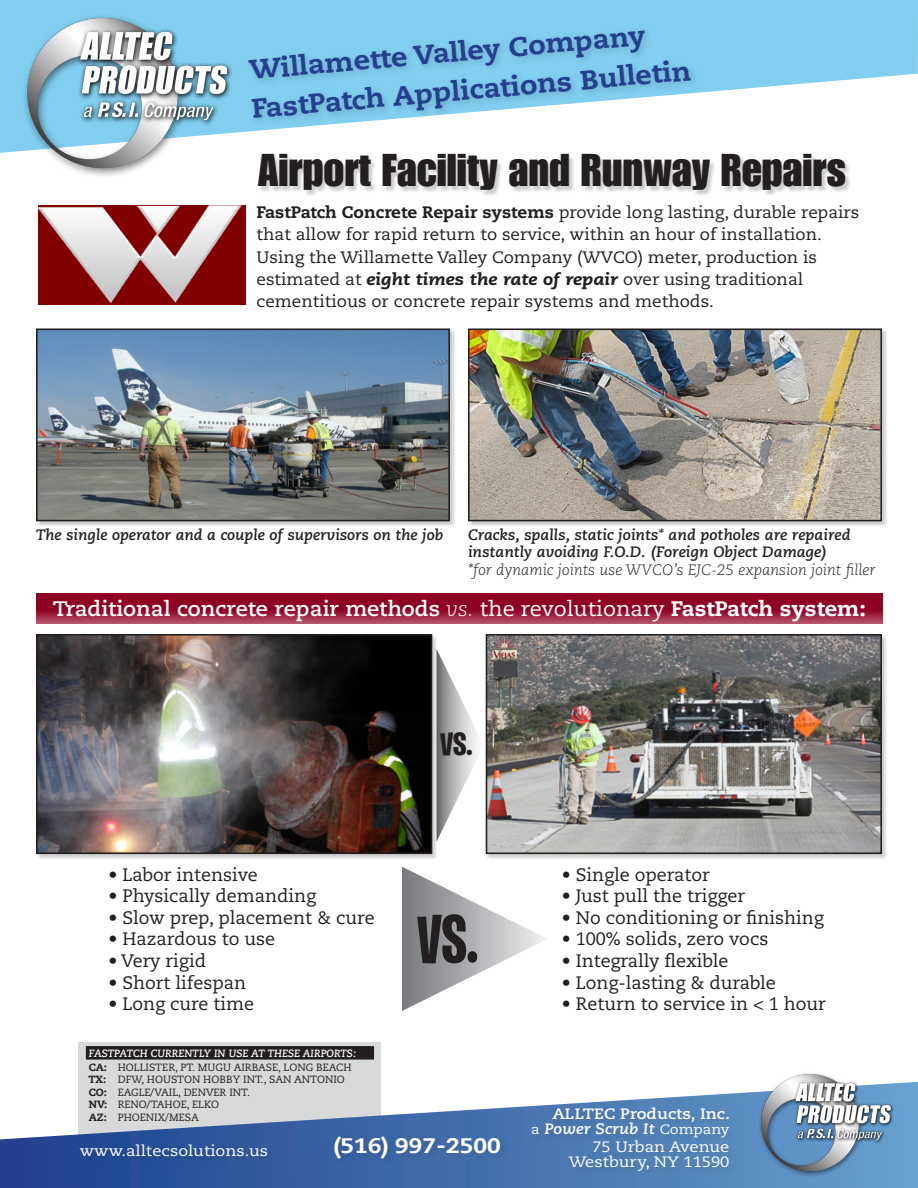
<style>
.page{position:relative;width:918px;height:1188px;background:#fff}
.page>*{position:absolute;margin:0;border:0;box-sizing:border-box;transform-origin:0 0}
.t1{font:700 68.1px "Burbank Big Condensed";color:#231f20;scale:.96 1}
.t2{font:45px "Impact LT Std";color:#231f20}
.t3{font:700 32.25px "Burbank Big Condensed";color:#231f20;scale:1.08 1}
.t4{font:800 27px "Caecilia LT Std";color:#253f8e;scale:1.05 1}
.t5{font:700 21px "Caecilia LT Std";color:#fff;scale:1.04 1}
.t6{font:800 21px "Caecilia LT Std";color:#fff;scale:1.1 1}
.t7{font:18px "Caecilia LT Std";color:#231f20}
.t8{font:16.5px/22px "Caecilia LT Std";color:#231f20}
.t9{font:italic 700 15px/16.5px "Caecilia LT Std";color:#231f20;scale:1.04 1}
.t10{font:italic 300 15px "Caecilia LT Std";color:#231f20;scale:1.04 1}
.t11{font:15px "Caecilia LT Std";color:#fff;scale:1.1 1}
.t12{font:italic 700 15px "Caecilia LT Std";color:#231f20}
.t13{font:italic 700 15px "Caecilia LT Std";color:#fff;scale:1.1 1}
.t14{font:700 15px "Caecilia LT Std";color:#fff;scale:1.1 1}
.t15{font:10.5px "Caecilia LT Std";color:#231f20}
.t16{font:italic 700 10.5px "Caecilia LT Std";color:#fff}
.s1{font-weight:800}
.s2{font-weight:800;font-style:italic}
.s3{font-weight:300;font-style:italic}
.s4{font-weight:400}
.s5{font-weight:400;font-style:normal;font-size:13.5px}
</style>
<div class="page">
<div style="left:79px;top:1042px;width:302px;height:110px;background:#d8d9db"></div>
<div style="left:86px;top:1046px;width:288px;height:14px;background:#231f20"></div>
<svg style="left:36px;top:594px;width:847px;height:30px;background:#981535"></svg>
<svg style="left:438px;top:652px;width:40px;height:187px"></svg>
<svg style="left:402px;top:867px;width:145px;height:144px"></svg>
<svg style="left:0;top:0;width:918px;height:153px;fill:#81ceef"></svg>
<svg style="left:0;top:1082px;width:918px;height:106px"></svg>
<div style="left:78px;top:1141px;width:198px;height:24px;background:#231f20;opacity:.18"></div>
<div style="left:332px;top:1133px;width:178px;height:35px;background:#3f67a4"></div>
<div style="left:258px;top:155px;width:593px;height:41px;background:#231f20;opacity:.22"></div>
<div style="left:36px;top:328px;width:420px;height:199px;background:#231f20;opacity:.22"></div>
<img style="left:39px;top:331px;width:408px;height:187px">
<div style="left:36px;top:328px;width:414px;height:193px;border:2px solid #231f20"></div>
<div style="left:468px;top:328px;width:420px;height:199px;background:#231f20;opacity:.22"></div>
<img style="left:471px;top:331px;width:408px;height:187px">
<div style="left:468px;top:328px;width:414px;height:193px;border:2px solid #231f20"></div>
<div style="left:36px;top:634px;width:402px;height:226px;background:#231f20;opacity:.22"></div>
<img style="left:39px;top:637px;width:390px;height:214px">
<div style="left:36px;top:634px;width:396px;height:220px;border:2px solid #231f20"></div>
<div style="left:486px;top:634px;width:402px;height:226px;background:#231f20;opacity:.22"></div>
<img style="left:489px;top:637px;width:390px;height:214px">
<div style="left:486px;top:634px;width:396px;height:220px;border:2px solid #231f20"></div>
<img style="left:38px;top:205px;width:207px;height:100px">
<img style="left:22px;top:11px;width:212px;height:165px">
<img style="left:758px;top:1073px;width:137px;height:105px">
<div style="left:529px;top:1104px;width:209px;height:77px;background:#4f7cb3"></div>
<div style="left:246px;top:27px;width:454px;height:100px;background:#231f20;opacity:.18"></div>
<p class="t4" style="left:248px;top:53px;width:380px;rotate:-5deg">Willamette Valley Company</p>
<p class="t4" style="left:250px;top:92px;width:422px;rotate:-5deg">FastPatch Applications Bulletin</p>
<p class="t2" style="left:258px;top:144px;width:590px">Airport Facility and Runway Repairs</p>
<p class="t8" style="left:257px;top:202px;width:604px"><span class="s1">FastPatch Concrete Repair systems</span> provide long lasting, durable repairs that allow for rapid return to service, within an hour of installation.<br>Using the Willamette Valley Company (WVCO) meter, production is estimated at <span class="s2">eight times the rate of repair</span> over using traditional cementitious or concrete repair systems and methods.</p>
<p class="t12" style="left:36px;top:526px;width:409px">The single operator and a couple of supervisors on the job</p>
<p class="t9" style="left:468px;top:527px;width:370px">Cracks, spalls, static joints* and potholes are repaired instantly avoiding F.O.D. (Foreign Object Damage)</p>
<p class="t10" style="left:468px;top:561px;width:393px">*for dynamic joints use WVCO’s EJC-25 expansion joint filler</p>
<p class="t5" style="left:53px;top:596px;width:783px">Traditional concrete repair methods <span class="s3">vs.</span> <span class="s4">the revolutionary</span> <span class="s1">FastPatch system:</span></p>
<p class="t3" style="left:440px;top:724px;width:32px">VS.</p>
<p class="t7" style="left:108px;top:864px;width:151px">• Labor intensive</p>
<p class="t7" style="left:108px;top:885px;width:209px">• Physically demanding</p>
<p class="t7" style="left:108px;top:907px;width:268px">• Slow prep, placement &amp; cure</p>
<p class="t7" style="left:108px;top:929px;width:168px">• Hazardous to use</p>
<p class="t7" style="left:108px;top:950px;width:99px">• Very rigid</p>
<p class="t7" style="left:108px;top:972px;width:139px">• Short lifespan</p>
<p class="t7" style="left:108px;top:993px;width:147px">• Long cure time</p>
<p class="t16" style="left:89px;top:1047px;width:269px">FASTPATCH CURRENTLY IN USE AT THESE AIRPORTS:</p>
<p class="t15" style="left:89px;top:1061px;width:264px"><span class="s1">CA:</span> HOLLISTER, PT. MUGU AIRBASE, LONG BEACH</p>
<p class="t15" style="left:88px;top:1074px;width:258px"><span class="s1">TX:</span> DFW, HOUSTON HOBBY INT., SAN ANTONIO</p>
<p class="t15" style="left:89px;top:1086px;width:163px"><span class="s1">CO:</span> EAGLE/VAIL, DENVER INT.</p>
<p class="t15" style="left:89px;top:1099px;width:132px"><span class="s1">NV:</span> RENO/TAHOE, ELKO</p>
<p class="t15" style="left:89px;top:1111px;width:112px"><span class="s1">AZ:</span> PHOENIX/MESA</p>
<p class="t1" style="left:417px;top:898px;width:65px">VS.</p>
<p class="t11" style="left:80px;top:1142px;width:173px">www.alltecsolutions.us</p>
<p class="t6" style="left:334px;top:1132px;width:153px">(516) 997-2500</p>
<p class="t7" style="left:562px;top:864px;width:150px">• Single operator</p>
<p class="t7" style="left:562px;top:885px;width:185px">• Just pull the trigger</p>
<p class="t7" style="left:562px;top:907px;width:264px">• No conditioning or finishing</p>
<p class="t7" style="left:562px;top:929px;width:208px">• 100% solids, zero vocs</p>
<p class="t7" style="left:562px;top:950px;width:168px">• Integrally flexible</p>
<p class="t7" style="left:562px;top:972px;width:216px">• Long-lasting &amp; durable</p>
<p class="t7" style="left:562px;top:993px;width:266px">• Return to service in &lt; 1 hour</p>
<p class="t14" style="left:552px;top:1105px;width:163px">ALLTEC Products, Inc.</p>
<p class="t13" style="left:531px;top:1120px;width:182px"><span class="s5">a</span> Power Scrub It <span class="s5">Company</span></p>
<p class="t11" style="left:592px;top:1138px;width:126px">75 Urban Avenue</p>
<p class="t11" style="left:569px;top:1153px;width:148px">Westbury, NY 11590</p>
</div>
